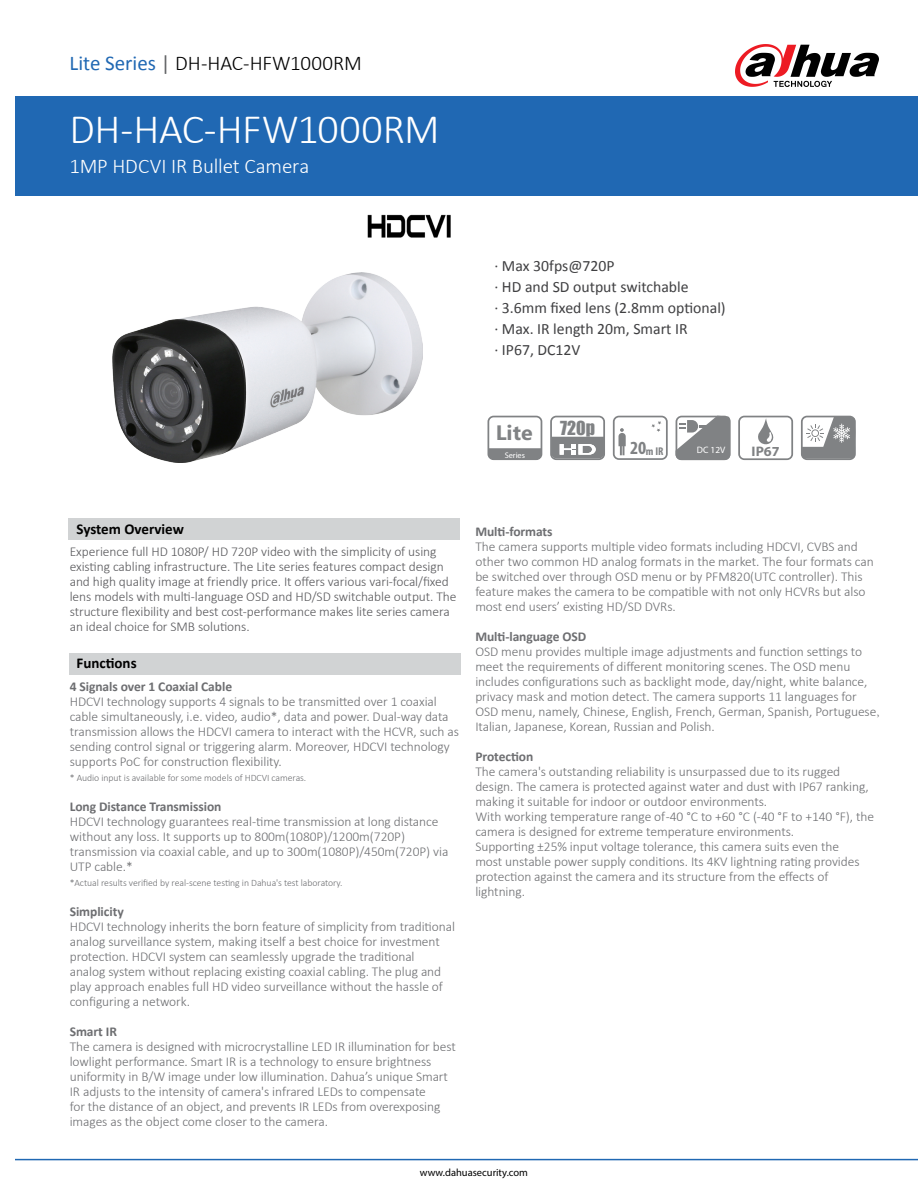
<style>
.page{position:relative;width:918px;height:1188px;background:#fff}
.page>*{position:absolute;margin:0;border:0;box-sizing:border-box;transform-origin:0 0}
.t1{font:300 42px "Calibri";letter-spacing:-.015em;color:#fff}
.t2{font:300 21px "Calibri";letter-spacing:-.01em;color:#000}
.t3{font:300 21px "Calibri";letter-spacing:-.01em;color:#fff}
.t4{font:700 20.85px "Segoe UI";color:#808284}
.t5{font:17.85px "Impact";color:#808284}
.t6{font:15.75px/21px "Calibri";color:#404042}
.t7{font:700 15px "Calibri";color:#000}
.t8{font:700 13.8px "Myriad Pro";color:#808284}
.t9{font:300 13.5px/15px "Calibri";letter-spacing:-.005em;color:#6d6e71}
.t10{font:300 13.5px/15px "Calibri";letter-spacing:-.005em;color:#58585b}
.t11{font:700 13.5px "Calibri";letter-spacing:-.005em;color:#6d6e71}
.t12{font:700 condensed 11.25px "Myriad Pro";color:#808284}
.t13{font:10.5px "Myriad Pro";color:#000}
.t14{font:300 9.75px "Calibri";letter-spacing:-.005em;color:#6d6e71}
.t15{font:700 semi-condensed 9.3px "Myriad Pro";color:#fff}
.t16{font:700 semi-condensed 8.1px "Myriad Pro";color:#fff}
.s1{font-weight:400;color:#2068b3}
.s2{font-weight:400;color:#626466}
.s3{font-size:18.6px}
.s4{font-family:"Adobe Song Std"}
</style>
<div class="page">
<div style="left:15px;top:96px;width:903px;height:100px;background:#2068b3"></div>
<div style="left:68px;top:519px;width:392px;height:21px;background:#d1d3d4"></div>
<div style="left:69px;top:653px;width:391px;height:22px;background:#d1d3d4"></div>
<hr style="left:15px;top:1159px;width:903px;height:1px;background:#2068b3">
<svg style="left:735px;top:44px;width:144px;height:43px"></svg>
<img style="left:112px;top:272px;width:310px;height:190px">
<svg style="left:488px;top:416px;width:54px;height:44px"></svg>
<svg style="left:613px;top:416px;width:55px;height:44px"></svg>
<svg style="left:550px;top:416px;width:55px;height:44px"></svg>
<svg style="left:676px;top:416px;width:54px;height:44px"></svg>
<svg style="left:738px;top:416px;width:55px;height:44px"></svg>
<svg style="left:801px;top:416px;width:55px;height:44px"></svg>
<img style="left:367px;top:214px;width:84px;height:24px">
<h2 class="t2" style="left:70px;top:50px;width:294px"><span class="s1">Lite Series</span> <span class="s2">|</span> DH-HAC-HFW1000RM</h2>
<h1 class="t1" style="left:70px;top:103px;width:372px">DH-HAC-HFW1000RM</h1>
<h2 class="t3" style="left:70px;top:153px;width:241px">1MP HDCVI IR Bullet Camera</h2>
<p class="t6" style="left:494px;top:255px;width:233px">· Max 30fps@720P<br>· HD and SD output switchable<br>· 3.6mm fixed lens (2.8mm optional) · Max. IR length 20m, Smart IR<br>· IP67, DC12V</p>
<h3 class="t4" style="left:496px;top:418px;width:38px">Lite</h3>
<p class="t16" style="left:505px;top:450px;width:22px">Series</p>
<h3 class="t5" style="left:560px;top:414px;width:36px">720p</h3>
<p class="t12" style="left:630px;top:444px;width:35px"><span class="s3">20</span>m IR</p>
<p class="t15" style="left:697px;top:444px;width:30px">DC 12V</p>
<p class="t8" style="left:752px;top:443px;width:30px">IP67</p>
<p class="t7" style="left:77px;top:520px;width:109px">System Overview</p>
<p class="t10" style="left:70px;top:544px;width:388px">Experience full HD 1080P/ HD 720P video with the simplicity of using existing cabling infrastructure. The Lite series features compact design and high quality image at friendly price. It offers various vari-focal/fixed lens models with multi-language OSD and HD/SD switchable output. The structure flexibility and best cost-performance makes lite series camera an ideal choice for SMB solutions.</p>
<p class="t7" style="left:77px;top:654px;width:62px">Functions</p>
<p class="t11" style="left:70px;top:678px;width:164px">4 Signals over 1 Coaxial Cable</p>
<p class="t9" style="left:70px;top:694px;width:391px">HDCVI technology supports 4 signals to be transmitted over 1 coaxial cable simultaneously, i.e. video, audio*, data and power. Dual-way data transmission allows the HDCVI camera to interact with the HCVR, such as sending control signal or triggering alarm. Moreover, HDCVI technology supports PoC for construction flexibility.</p>
<p class="t14" style="left:70px;top:772px;width:238px">* Audio input is available for some models of HDCVI cameras.</p>
<p class="t11" style="left:70px;top:798px;width:153px">Long Distance Transmission</p>
<p class="t9" style="left:70px;top:814px;width:380px">HDCVI technology guarantees real-time transmission at long distance without any loss. It supports up to 800m(1080P)/1200m(720P) transmission via coaxial cable, and up to 300m(1080P)/450m(720P) via UTP cable.*</p>
<p class="t14" style="left:70px;top:877px;width:274px">*Actual results verified by real-scene testing in Dahua's test laboratory.</p>
<p class="t11" style="left:70px;top:903px;width:56px">Simplicity</p>
<p class="t9" style="left:70px;top:919px;width:387px">HDCVI technology inherits the born feature of simplicity from traditional analog surveillance system, making itself a best choice for investment protection. HDCVI system can seamlessly upgrade the traditional<br>analog system without replacing existing coaxial cabling. The plug and play approach enables full HD video surveillance without the hassle of configuring a network.</p>
<p class="t11" style="left:70px;top:1023px;width:49px">Smart IR</p>
<p class="t9" style="left:70px;top:1039px;width:388px">The camera is designed with microcrystalline LED IR illumination for best lowlight performance. Smart IR is a technology to ensure brightness uniformity in B/W image under low illumination. Dahua’s unique Smart IR adjusts to the intensity of camera's infrared LEDs to compensate<br>for the distance of an object, and prevents IR LEDs from overexposing images as the object come closer to the camera.</p>
<p class="t11" style="left:475px;top:523px;width:79px">Multi-formats</p>
<p class="t9" style="left:475px;top:539px;width:400px">The camera supports multiple video formats including HDCVI, CVBS and other two common HD analog formats in the market. The four formats can be switched over through OSD menu or by PFM820(UTC controller). This feature makes the camera to be compatible with not only HCVRs but also most end users’ existing HD/SD DVRs.</p>
<p class="t11" style="left:475px;top:628px;width:112px">Multi-language OSD</p>
<p class="t9" style="left:475px;top:644px;width:406px">OSD menu provides multiple image adjustments and function settings to meet the requirements of different monitoring scenes. The OSD menu includes configurations such as backlight mode, day/night, white balance, privacy mask and motion detect. The camera supports 11 languages for OSD menu, namely, Chinese, English, French, German, Spanish, Portuguese<span class="s4">, </span>Italian, Japanese, Korean, Russian and Polish.</p>
<p class="t11" style="left:475px;top:748px;width:59px">Protection</p>
<p class="t9" style="left:475px;top:764px;width:400px">The camera's outstanding reliability is unsurpassed due to its rugged design. The camera is protected against water and dust with IP67 ranking, making it suitable for indoor or outdoor environments.<br>With working temperature range of -40 °C to +60 °C (-40 °F to +140 °F), the camera is designed for extreme temperature environments.<br>Supporting ±25% input voltage tolerance, this camera suits even the<br>most unstable power supply conditions. Its 4KV lightning rating provides protection against the camera and its structure from the effects of lightning.</p>
<p class="t13" style="left:420px;top:1166px;width:110px">www.dahuasecurity.com</p>
</div>
